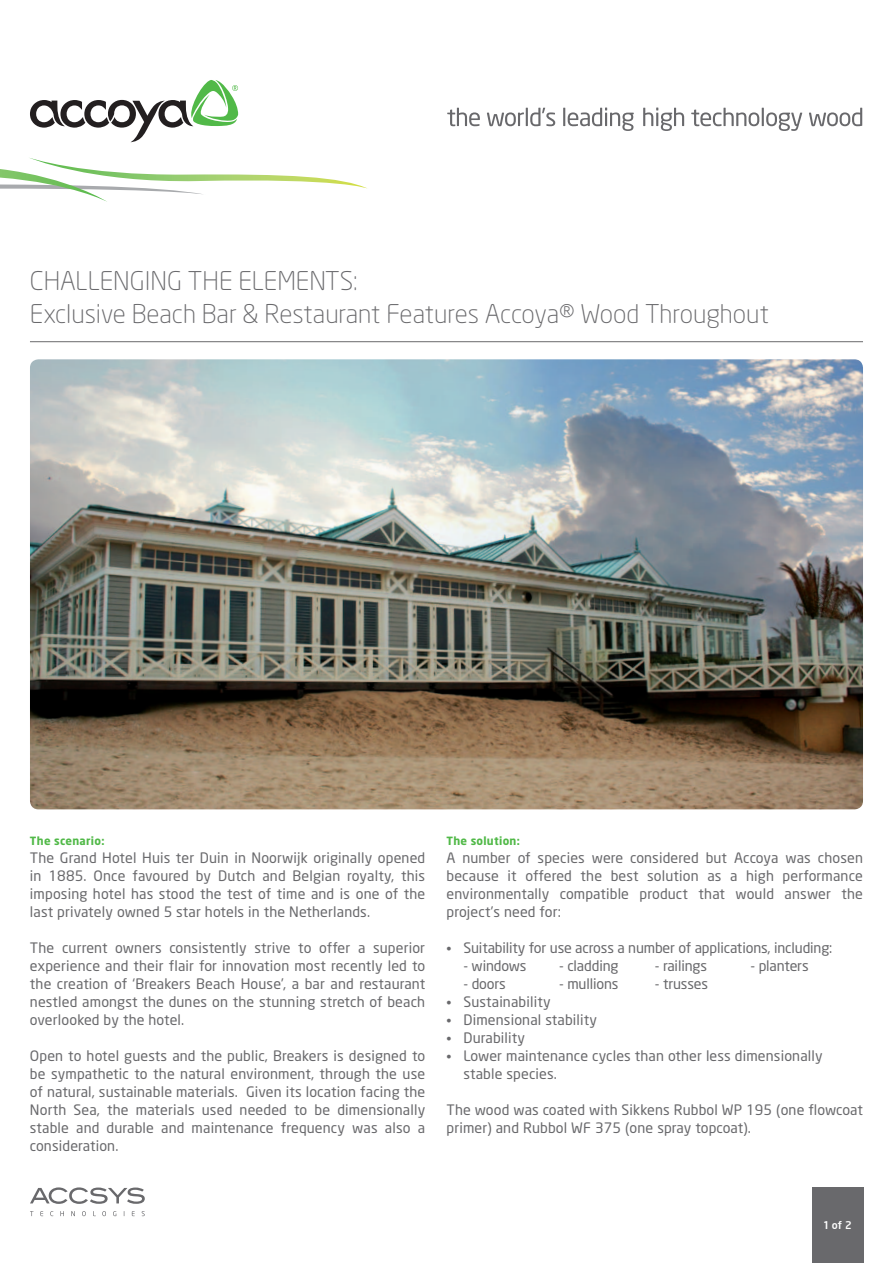
<style>
.page{position:relative;width:893px;height:1263px;background:#fff}
.page>*{position:absolute;margin:0;border:0;box-sizing:border-box;transform-origin:0 0}
.t1{font:300 25.5px/33px "Neo Sans";color:#69696c}
.t2{font:14.25px/18px "Neo Sans";letter-spacing:.01em;color:#69696c;text-align:justify}
.t3{font:14.25px "Neo Sans";letter-spacing:-.01em;color:#69696c}
.t4{font:700 11.25px "Neo Sans";letter-spacing:.025em;color:#51b948}
.t5{font:500 10.5px "Neo Sans";color:#fff}
.s1{font-size:12px}
</style>
<div class="page">
<hr style="left:30px;top:341px;width:833px;height:1px;background:#69696c">
<svg style="left:0;top:158px;width:367px;height:44px"></svg>
<img style="left:30px;top:359px;width:833px;height:450px">
<svg style="left:30px;top:80px;width:208px;height:62px"></svg>
<svg style="left:447px;top:108px;width:187px;height:23px"></svg>
<svg style="left:643px;top:108px;width:219px;height:23px"></svg>
<div style="left:812px;top:1187px;width:51px;height:76px;background:#69696c"></div>
<svg style="left:30px;top:1187px;width:115px;height:29px"></svg>
<h1 class="t1" style="left:30px;top:264px;width:741px">CHALLENGING THE ELEMENTS:<br>Exclusive Beach Bar &amp; Restaurant Features Accoya® Wood Throughout</h1>
<p class="t4" style="left:30px;top:834px;width:76px">The scenario:</p>
<p class="t2" style="left:30px;top:849px;width:397px">The Grand Hotel Huis ter Duin in Noorwijk originally opened in 1885. Once favoured by Dutch and Belgian royalty, this imposing hotel has stood the test of time and is one of the last privately owned 5 star hotels in the Netherlands.</p>
<p class="t2" style="left:30px;top:939px;width:397px">The current owners consistently strive to offer a superior experience and their flair for innovation most recently led to the creation of ‘Breakers Beach House’, a bar and restaurant nestled amongst the dunes on the stunning stretch of beach overlooked by the hotel.</p>
<p class="t2" style="left:30px;top:1047px;width:397px">Open to hotel guests and the public, Breakers is designed to be sympathetic to the natural environment, through the use of natural, sustainable materials. Given its location facing the North Sea, the materials used needed to be dimensionally stable and durable and maintenance frequency was also a consideration.</p>
<p class="t4" style="left:446px;top:834px;width:75px">The solution:</p>
<p class="t2" style="left:446px;top:849px;width:418px">A number of species were considered but Accoya was chosen because it offered the best solution as a high performance environmentally compatible product that would answer the project’s need for:</p>
<p class="t3" style="left:446px;top:939px;width:387px"><span class="s1">•</span> Suitability for use across a number of applications, including:</p>
<p class="t3" style="left:463px;top:957px;width:65px">- windows</p>
<p class="t3" style="left:559px;top:957px;width:61px">- cladding</p>
<p class="t3" style="left:655px;top:957px;width:54px">- railings</p>
<p class="t3" style="left:750px;top:957px;width:60px">- planters</p>
<p class="t2" style="left:463px;top:975px;width:44px">- doors</p>
<p class="t3" style="left:559px;top:975px;width:61px">- mullions</p>
<p class="t3" style="left:655px;top:975px;width:55px">- trusses</p>
<p class="t2" style="left:446px;top:993px;width:106px"><span class="s1">•</span> Sustainability</p>
<p class="t2" style="left:446px;top:1011px;width:152px"><span class="s1">•</span> Dimensional stability</p>
<p class="t2" style="left:446px;top:1029px;width:80px"><span class="s1">•</span> Durability</p>
<p class="t2" style="left:463px;top:1047px;width:361px;text-indent:-17px"><span class="s1">•</span> Lower maintenance cycles than other less dimensionally stable species.</p>
<p class="t2" style="left:446px;top:1101px;width:418px">The wood was coated with Sikkens Rubbol WP 195 (one flowcoat primer) and Rubbol WF 375 (one spray topcoat).</p>
<p class="t5" style="left:823px;top:1219px;width:30px">1 of 2</p>
</div>
